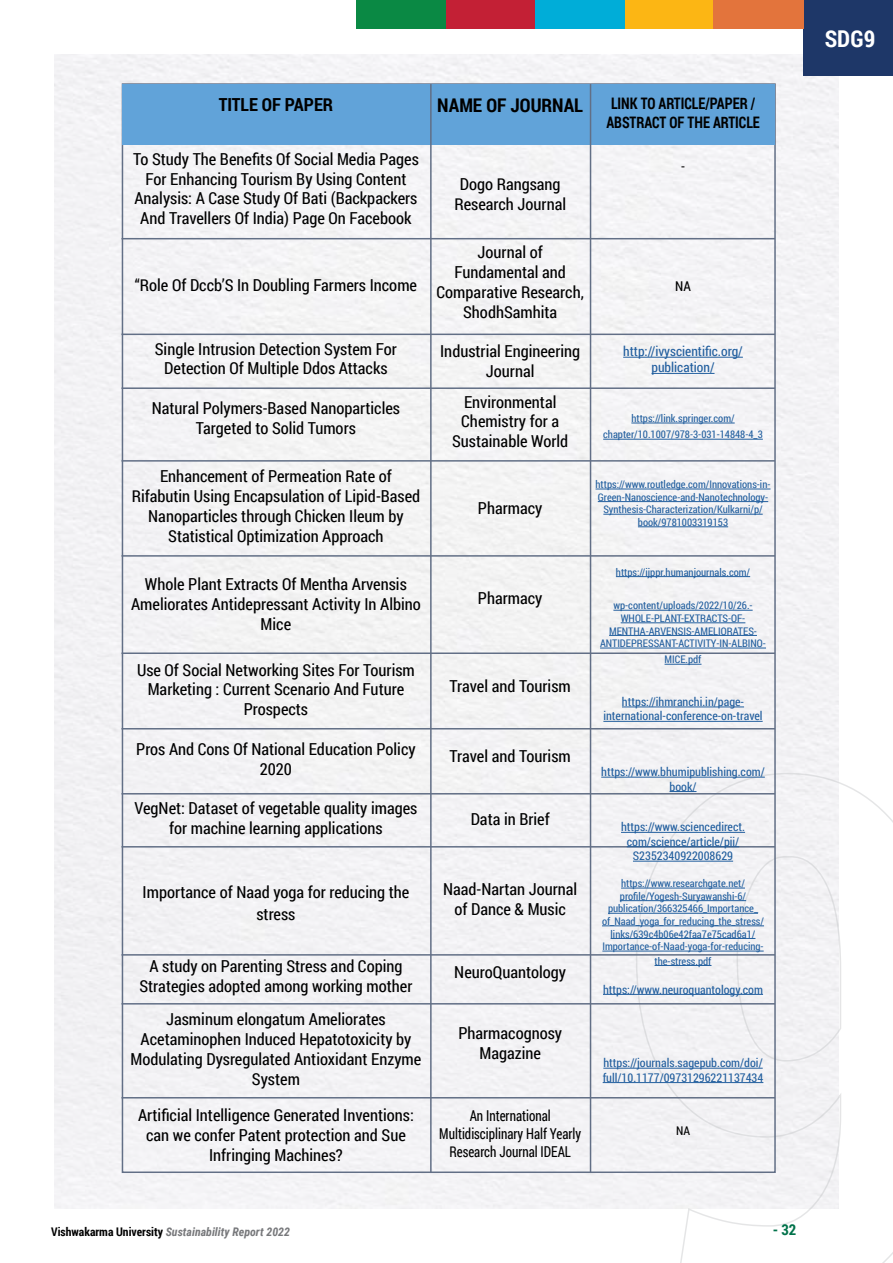
<style>
.page{position:relative;width:893px;height:1263px;background:#fff}
.page>*{position:absolute;margin:0;border:0;box-sizing:border-box;transform-origin:0 0}
.t1{font:700 23.1px "Roboto Condensed";color:#fff}
.t2{font:700 18.9px "Roboto Condensed";color:#000}
.t3{font:700 18px "Roboto Condensed";color:#000}
.t4{font:16.5px/19.8px "Roboto Condensed";color:#000;text-align:center}
.t5{font:700 15.9px/19px "Roboto Condensed";color:#000;scale:.89 1}
.t6{font:15px/18px "Roboto Condensed";color:#000;text-align:center;scale:.87 1}
.t7{font:700 15px "Roboto Condensed";color:#00724a}
.t8{font:13.5px/16.2px "Roboto Condensed";color:#215e9e;text-align:center}
.t9{font:13.5px "Roboto Condensed";color:#000}
.t10{font:12px/14.4px "Roboto Condensed";color:#215e9e;text-align:center}
.t11{font:12px "Roboto Condensed";color:#000}
.t12{font:italic 700 11.85px "Roboto Condensed";color:#77787b}
.t13{font:10.5px/12.6px "Roboto Condensed";color:#215e9e;text-align:center}
.s1{font-style:normal;color:#000}
</style>
<div class="page">
<div style="left:54px;top:54px;width:785px;height:1155px;background:#f3f3f4"></div>
<svg style="left:635px;top:772px;width:258px;height:491px"></svg>
<div style="left:804px;top:0;width:89px;height:76px;background:#1e3768"></div>
<div style="left:624px;top:0;width:91px;height:28px;background:#fcb614"></div>
<div style="left:535px;top:0;width:89px;height:28px;background:#00add8"></div>
<div style="left:446px;top:0;width:89px;height:28px;background:#c32035"></div>
<div style="left:356px;top:0;width:90px;height:28px;background:#0a8944"></div>
<div style="left:713px;top:0;width:91px;height:28px;background:#e3743c"></div>
<div style="left:122px;top:84px;width:653px;height:60px;background:#61a3d9"></div>
<hr style="left:430px;top:84px;width:2px;height:1089px;background:#626f86">
<hr style="left:590px;top:84px;width:1px;height:1089px;background:#626f86">
<hr style="left:122px;top:238px;width:653px;height:1px;background:#626f86">
<hr style="left:122px;top:334px;width:653px;height:1px;background:#626f86">
<hr style="left:122px;top:387px;width:653px;height:2px;background:#626f86">
<hr style="left:122px;top:460px;width:653px;height:2px;background:#626f86">
<hr style="left:122px;top:555px;width:653px;height:2px;background:#626f86">
<hr style="left:122px;top:652px;width:653px;height:2px;background:#626f86">
<hr style="left:122px;top:728px;width:653px;height:1px;background:#626f86">
<hr style="left:122px;top:793px;width:653px;height:1px;background:#626f86">
<hr style="left:122px;top:954px;width:653px;height:2px;background:#626f86">
<hr style="left:122px;top:1003px;width:653px;height:1px;background:#626f86">
<hr style="left:122px;top:1097px;width:653px;height:1px;background:#626f86">
<hr style="left:122px;top:846px;width:653px;height:1px;background:#626f86">
<hr style="left:623px;top:357px;width:120px;height:1px;background:#215e9e">
<hr style="left:651px;top:373px;width:63px;height:1px;background:#215e9e">
<hr style="left:631px;top:423px;width:104px;height:1px;background:#215e9e">
<hr style="left:603px;top:439px;width:160px;height:1px;background:#215e9e">
<hr style="left:595px;top:489px;width:175px;height:1px;background:#215e9e">
<hr style="left:598px;top:501px;width:170px;height:1px;background:#215e9e">
<hr style="left:603px;top:514px;width:160px;height:1px;background:#215e9e">
<hr style="left:638px;top:526px;width:90px;height:1px;background:#215e9e">
<hr style="left:616px;top:576px;width:134px;height:1px;background:#215e9e">
<hr style="left:613px;top:610px;width:140px;height:1px;background:#215e9e">
<hr style="left:621px;top:622px;width:124px;height:1px;background:#215e9e">
<hr style="left:609px;top:635px;width:148px;height:1px;background:#215e9e">
<hr style="left:600px;top:648px;width:166px;height:1px;background:#215e9e">
<hr style="left:664px;top:664px;width:37px;height:1px;background:#215e9e">
<hr style="left:622px;top:707px;width:122px;height:1px;background:#215e9e">
<hr style="left:603px;top:721px;width:160px;height:1px;background:#215e9e">
<hr style="left:601px;top:777px;width:164px;height:1px;background:#215e9e">
<svg style="left:670px;top:791px;width:26px;height:1px"></svg>
<hr style="left:621px;top:832px;width:124px;height:1px;background:#215e9e">
<hr style="left:627px;top:846px;width:112px;height:1px;background:#215e9e">
<hr style="left:633px;top:861px;width:100px;height:1px;background:#215e9e">
<hr style="left:621px;top:888px;width:124px;height:1px;background:#215e9e">
<hr style="left:620px;top:900px;width:126px;height:1px;background:#215e9e">
<hr style="left:608px;top:913px;width:150px;height:1px;background:#215e9e">
<hr style="left:602px;top:925px;width:162px;height:1px;background:#215e9e">
<hr style="left:611px;top:938px;width:144px;height:1px;background:#215e9e">
<hr style="left:602px;top:951px;width:162px;height:1px;background:#215e9e">
<hr style="left:655px;top:965px;width:56px;height:1px;background:#215e9e">
<hr style="left:603px;top:994px;width:160px;height:1px;background:#215e9e">
<hr style="left:603px;top:1068px;width:160px;height:1px;background:#215e9e">
<hr style="left:603px;top:1082px;width:160px;height:1px;background:#215e9e">
<p class="t3" style="left:219px;top:92px;width:116px">TITLE OF PAPER</p>
<p class="t4" style="left:133px;top:149px;width:287px">To Study The Benefits Of Social Media Pages For Enhancing Tourism By Using Content Analysis: A Case Study Of Bati (Backpackers And Travellers Of India) Page On Facebook</p>
<p class="t4" style="left:135px;top:275px;width:284px">“Role Of Dccb’S In Doubling Farmers Income</p>
<p class="t4" style="left:155px;top:338px;width:244px">Single Intrusion Detection System For<br>Detection Of Multiple Ddos Attacks</p>
<p class="t4" style="left:152px;top:398px;width:250px">Natural Polymers-Based Nanoparticles<br>Targeted to Solid Tumors</p>
<p class="t4" style="left:132px;top:466px;width:290px">Enhancement of Permeation Rate of Rifabutin Using Encapsulation of Lipid-Based Nanoparticles through Chicken Ileum by Statistical Optimization Approach</p>
<p class="t4" style="left:131px;top:574px;width:291px">Whole Plant Extracts Of Mentha Arvensis<br>Ameliorates Antidepressant Activity In Albino<br>Mice</p>
<p class="t4" style="left:137px;top:659px;width:279px">Use Of Social Networking Sites For Tourism<br>Marketing : Current Scenario And Future<br>Prospects</p>
<p class="t4" style="left:136px;top:738px;width:281px">Pros And Cons Of National Education Policy<br>2020</p>
<p class="t4" style="left:134px;top:798px;width:284px">VegNet: Dataset of vegetable quality images for machine learning applications</p>
<p class="t4" style="left:143px;top:880px;width:268px;line-height:22.8px">Importance of Naad yoga for reducing the stress</p>
<p class="t4" style="left:139px;top:956px;width:275px">A study on Parenting Stress and Coping<br>Strategies adopted among working mother</p>
<p class="t4" style="left:131px;top:1009px;width:292px">Jasminum elongatum Ameliorates<br>Acetaminophen Induced Hepatotoxicity by<br>Modulating Dysregulated Antioxidant Enzyme<br>System</p>
<p class="t4" style="left:138px;top:1105px;width:277px">Artificial Intelligence Generated Inventions: can we confer Patent protection and Sue<br>Infringing Machines?</p>
<p class="t2" style="left:437px;top:92px;width:147px">NAME OF JOURNAL</p>
<p class="t4" style="left:454px;top:173px;width:113px">Dogo Rangsang<br>Research Journal</p>
<p class="t4" style="left:437px;top:242px;width:149px">Journal of<br>Fundamental and<br>Comparative Research,<br>ShodhSamhita</p>
<p class="t4" style="left:440px;top:341px;width:142px">Industrial Engineering<br>Journal</p>
<p class="t4" style="left:452px;top:391px;width:118px">Environmental<br>Chemistry for a<br>Sustainable World</p>
<p class="t4" style="left:478px;top:497px;width:66px">Pharmacy</p>
<p class="t5" style="left:606px;top:93px;width:174px">LINK TO ARTICLE/PAPER /<br>ABSTRACT OF THE ARTICLE</p>
<p class="t9" style="left:681px;top:157px;width:5px">-</p>
<p class="t9" style="left:675px;top:277px;width:17px">NA</p>
<p class="t8" style="left:623px;top:343px;width:121px">http://ivyscientific.org/ publication/</p>
<p class="t13" style="left:603px;top:410px;width:161px;line-height:16.2px">https://link.springer.com/ chapter/10.1007/978-3-031-14848-4_3</p>
<p class="t13" style="left:595px;top:478px;width:176px">https://www.routledge.com/Innovations-in-Green-Nanoscience-and-Nanotechnology-Synthesis-Characterization/Kulkarni/p/ book/9781003319153</p>
<p class="t4" style="left:478px;top:588px;width:66px">Pharmacy</p>
<p class="t4" style="left:450px;top:676px;width:123px">Travel and Tourism</p>
<p class="t4" style="left:450px;top:745px;width:123px">Travel and Tourism</p>
<p class="t4" style="left:471px;top:809px;width:81px">Data in Brief</p>
<p class="t4" style="left:443px;top:878px;width:136px">Naad-Nartan Journal of Dance &amp; Music</p>
<p class="t4" style="left:454px;top:962px;width:113px">NeuroQuantology</p>
<p class="t4" style="left:458px;top:1022px;width:105px">Pharmacognosy<br>Magazine</p>
<p class="t6" style="left:439px;top:1106px;width:165px">An International<br>Multidisciplinary Half Yearly<br>Research Journal IDEAL</p>
<p class="t13" style="left:616px;top:565px;width:136px">https://ijppr.humanjournals.com/</p>
<p class="t13" style="left:600px;top:599px;width:167px">wp-content/uploads/2022/10/26.- WHOLE-PLANT-EXTRACTS-OF-MENTHA-ARVENSIS-AMELIORATES-ANTIDEPRESSANT-ACTIVITY-IN-ALBINO-</p>
<p class="t13" style="left:665px;top:653px;width:38px">MICE.pdf</p>
<p class="t10" style="left:603px;top:694px;width:161px">https://ihmranchi.in/page&shy;international-conference-on-travel</p>
<p class="t10" style="left:601px;top:764px;width:165px">https://www.bhumipublishing.com/ book/</p>
<p class="t10" style="left:621px;top:820px;width:126px">https://www.sciencedirect. com/science/article/pii/<br>S2352340922008629</p>
<p class="t13" style="left:602px;top:877px;width:163px">https://www.researchgate.net/ profile/Yogesh-Suryawanshi-6/ publication/366325466_Importance_ of_Naad_yoga_for_reducing_the_stress/ links/639c4b06e42faa7e75cad6a1/ Importance-of-Naad-yoga-for-reducing-</p>
<p class="t13" style="left:655px;top:954px;width:58px">the-stress.pdf</p>
<p class="t10" style="left:603px;top:982px;width:162px">https://www.neuroquantology.com</p>
<p class="t10" style="left:603px;top:1055px;width:162px;text-align:left">https://journals.sagepub.com/doi/ full/10.1177/09731296221137434</p>
<p class="t11" style="left:676px;top:1122px;width:16px">NA</p>
<p class="t12" style="left:51px;top:1223px;width:240px"><span class="s1">Vishwakarma University</span> Sustainability Report 2022</p>
<p class="t7" style="left:773px;top:1218px;width:25px">- 32</p>
<h1 class="t1" style="left:825px;top:22px;width:52px">SDG9</h1>
</div>
